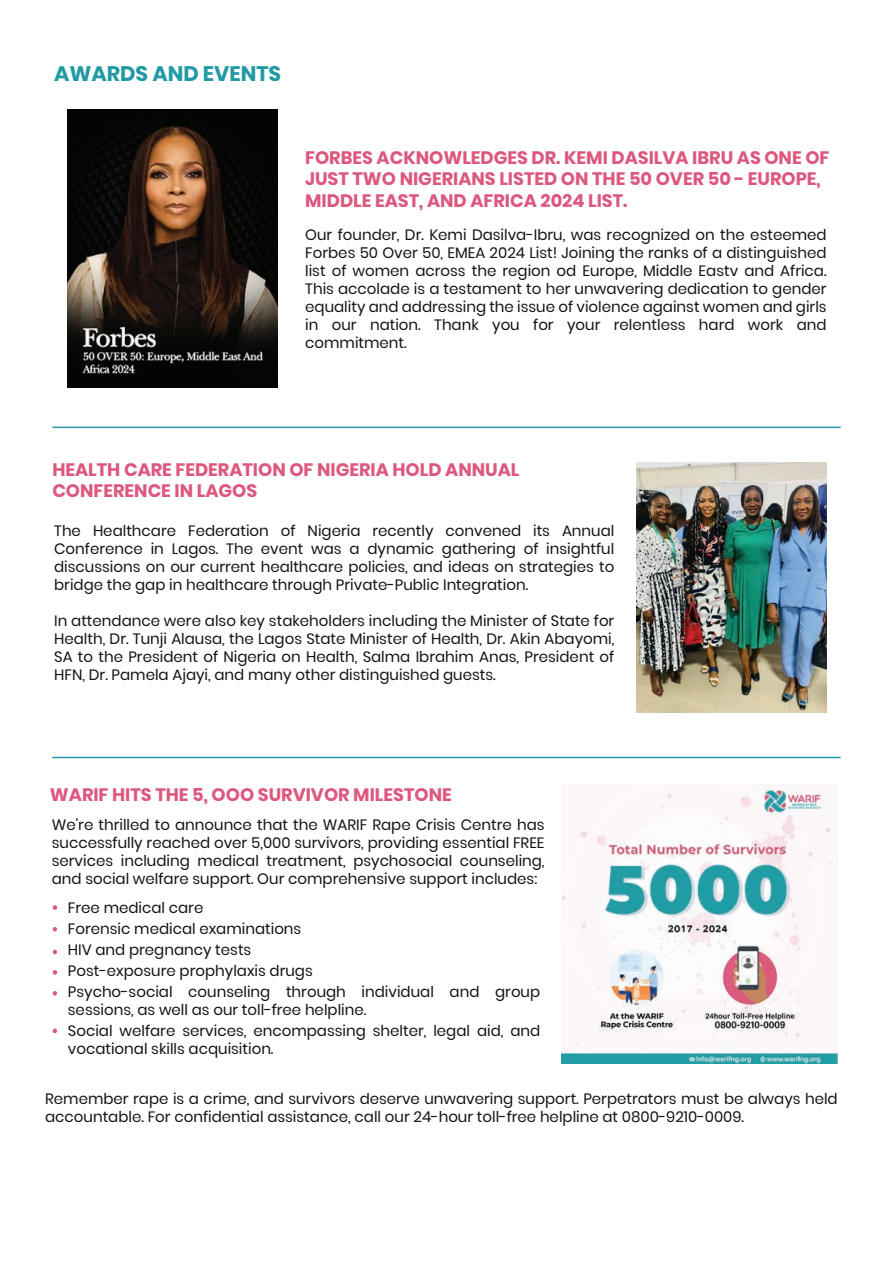
<style>
.page{position:relative;width:893px;height:1263px;background:#fff}
.page>*{position:absolute;margin:0;border:0;box-sizing:border-box;transform-origin:0 0}
.t1{font:700 21px "Poppins";color:#229aa3}
.t2{font:700 18px/21.6px "Poppins";color:#dc587e}
.t3{font:15px/18px "Poppins";color:#111416;text-align:justify}
</style>
<div class="page">
<hr style="left:52px;top:427px;width:789px;height:1px;background:#229aa3">
<hr style="left:52px;top:757px;width:789px;height:1px;background:#229aa3">
<img style="left:68px;top:109px;width:209px;height:279px">
<img style="left:636px;top:463px;width:191px;height:250px">
<img style="left:562px;top:784px;width:276px;height:279px">
<svg style="left:52px;top:905px;width:5px;height:5px"></svg>
<svg style="left:52px;top:927px;width:5px;height:4px"></svg>
<svg style="left:52px;top:950px;width:5px;height:4px"></svg>
<svg style="left:52px;top:970px;width:5px;height:5px"></svg>
<svg style="left:52px;top:991px;width:5px;height:4px"></svg>
<svg style="left:52px;top:1029px;width:5px;height:4px"></svg>
<h1 class="t1" style="left:54px;top:61px;width:229px">AWARDS AND EVENTS</h1>
<p class="t2" style="left:305px;top:147px;width:526px">FORBES ACKNOWLEDGES DR. KEMI DASILVA IBRU AS ONE OF<br>JUST TWO NIGERIANS LISTED ON THE 50 OVER 50 - EUROPE,<br>MIDDLE EAST, AND AFRICA 2024 LIST.</p>
<p class="t3" style="left:305px;top:226px;width:523px">Our founder, Dr. Kemi Dasilva-Ibru, was recognized on the esteemed Forbes 50 Over 50, EMEA 2024 List! Joining the ranks of a distinguished list of women across the region od Europe, Middle Eastv and Africa.<br>This accolade is a testament to her unwavering dedication to gender equality and addressing the issue of violence against women and girls in our nation. Thank you for your relentless hard work and commitment.</p>
<p class="t2" style="left:52px;top:459px;width:469px">HEALTH CARE FEDERATION OF NIGERIA HOLD ANNUAL<br>CONFERENCE IN LAGOS</p>
<p class="t3" style="left:54px;top:522px;width:562px">The Healthcare Federation of Nigeria recently convened its Annual Conference in Lagos. The event was a dynamic gathering of insightful discussions on our current healthcare policies, and ideas on strategies to bridge the gap in healthcare through Private-Public Integration.</p>
<p class="t3" style="left:54px;top:612px;width:562px">In attendance were also key stakeholders including the Minister of State for Health, Dr. Tunji Alausa, the Lagos State Minister of Health, Dr. Akin Abayomi, SA to the President of Nigeria on Health, Salma Ibrahim Anas, President of HFN, Dr. Pamela Ajayi, and many other distinguished guests.</p>
<p class="t2" style="left:50px;top:784px;width:403px">WARIF HITS THE 5, OOO SURVIVOR MILESTONE</p>
<p class="t3" style="left:52px;top:816px;width:494px">We're thrilled to announce that the WARIF Rape Crisis Centre has successfully reached over 5,000 survivors, providing essential FREE services including medical treatment, psychosocial counseling, and social welfare support. Our comprehensive support includes:</p>
<p class="t3" style="left:68px;top:897px;width:474px;line-height:21px;text-align:left">Free medical care<br>Forensic medical examinations<br>HIV and pregnancy tests<br>Post-exposure prophylaxis drugs<br>Psycho-social counseling through individual and group</p>
<p class="t3" style="left:68px;top:999px;width:474px;line-height:21px">sessions, as well as our toll-free helpline.<br>Social welfare services, encompassing shelter, legal aid, and</p>
<p class="t3" style="left:68px;top:1040px;width:207px">vocational skills acquisition.</p>
<p class="t3" style="left:45px;top:1089px;width:794px">Remember rape is a crime, and survivors deserve unwavering support. Perpetrators must be always held accountable. For confidential assistance, call our 24-hour toll-free helpline at 0800-9210-0009.</p>
</div>
